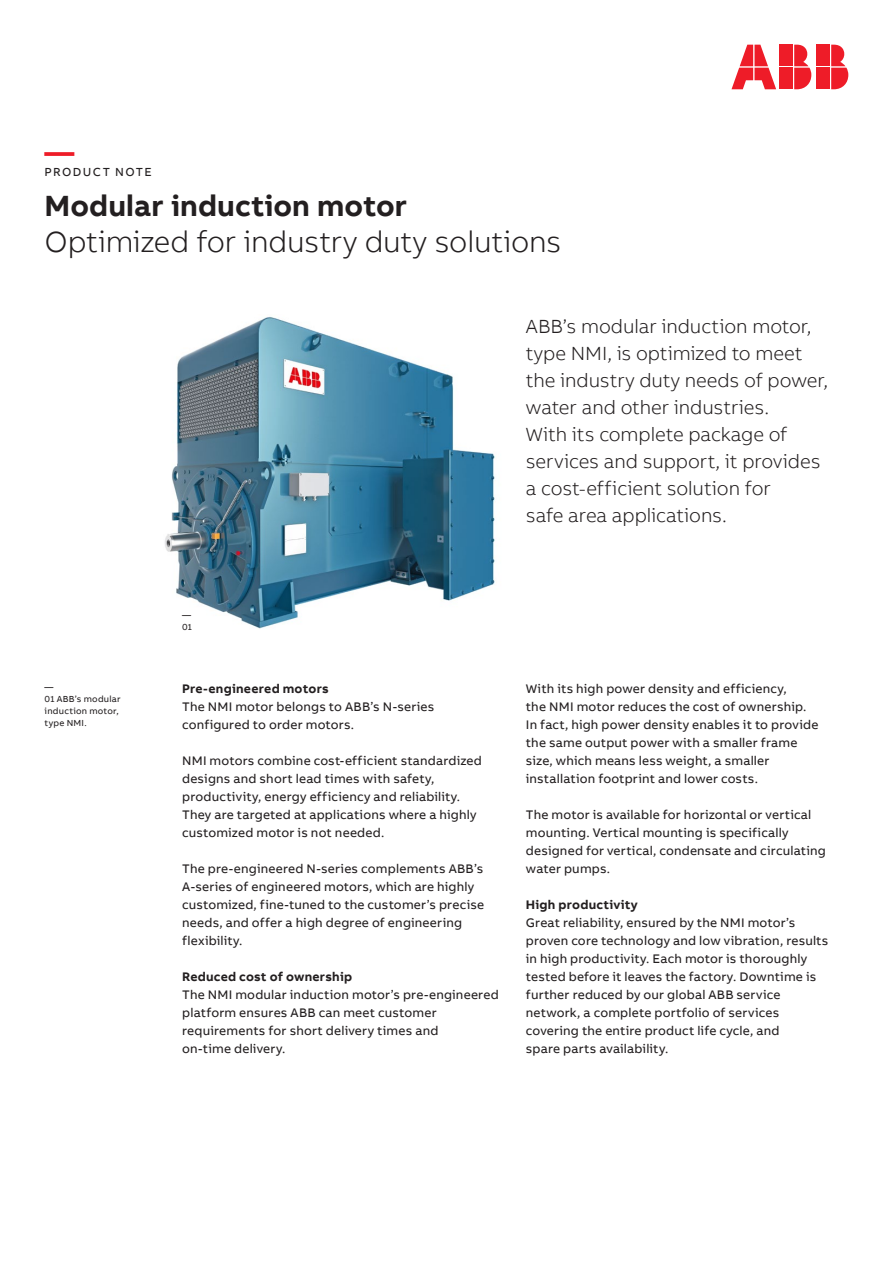
<style>
.page{position:relative;width:893px;height:1263px;background:#fff}
.page>*{position:absolute;margin:0;border:0;box-sizing:border-box;transform-origin:0 0}
.t1{font:300 30px "AB Bvoice";letter-spacing:-.01em;color:#231f20}
.t2{font:700 30px "AB Bvoice";letter-spacing:.005em;color:#231f20}
.t3{font:700 30px "AB Bvoice";color:#ee1c28}
.t4{font:300 19.5px/27px "AB Bvoice";letter-spacing:-.005em;color:#231f20}
.t5{font:12.75px/18px "AB Bvoice";letter-spacing:.015em;color:#231f20}
.t6{font:700 12.75px "AB Bvoice";letter-spacing:.02em;color:#231f20}
.t7{font:12px "AB Bvoice";letter-spacing:.12em;color:#231f20}
.t8{font:9px/12px "AB Bvoice";letter-spacing:.025em;color:#231f20}
</style>
<div class="page">
<img style="left:165px;top:317px;width:330px;height:312px">
<div style="left:817px;top:45px;width:13px;height:21px;background:#ee1c28"></div>
<div style="left:817px;top:68px;width:13px;height:21px;background:#ee1c28"></div>
<svg style="left:831px;top:45px;width:17px;height:44px"></svg>
<svg style="left:731px;top:45px;width:45px;height:44px"></svg>
<div style="left:780px;top:45px;width:13px;height:21px;background:#ee1c28"></div>
<div style="left:780px;top:68px;width:13px;height:21px;background:#ee1c28"></div>
<svg style="left:794px;top:45px;width:17px;height:44px"></svg>
<h1 class="t3" style="left:45px;top:132px;width:31px">—</h1>
<p class="t7" style="left:45px;top:165px;width:109px">PRODUCT NOTE</p>
<h1 class="t2" style="left:45px;top:186px;width:364px">Modular induction motor</h1>
<h1 class="t1" style="left:45px;top:224px;width:518px">Optimized for industry duty solutions</h1>
<p class="t8" style="left:45px;top:681px;width:78px">—<br>01 ABB’s modular induction motor, type NMI.</p>
<p class="t4" style="left:526px;top:313px;width:304px">ABB’s modular induction motor, type NMI, is optimized to meet the industry duty needs of power, water and other industries.<br>With its complete package of services and support, it provides a cost-efficient solution for<br>safe area applications.</p>
<p class="t8" style="left:182px;top:609px;width:11px">—<br>01</p>
<p class="t6" style="left:182px;top:680px;width:148px">Pre-engineered motors</p>
<p class="t5" style="left:182px;top:697px;width:254px">The NMI motor belongs to ABB’s N-series configured to order motors.</p>
<p class="t5" style="left:182px;top:751px;width:301px">NMI motors combine cost-efficient standardized designs and short lead times with safety, productivity, energy efficiency and reliability.<br>They are targeted at applications where a highly customized motor is not needed.</p>
<p class="t5" style="left:182px;top:859px;width:303px">The pre-engineered N-series complements ABB’s A-series of engineered motors, which are highly customized, fine-tuned to the customer’s precise needs, and offer a high degree of engineering flexibility.</p>
<p class="t6" style="left:182px;top:968px;width:172px">Reduced cost of ownership</p>
<p class="t5" style="left:182px;top:985px;width:318px">The NMI modular induction motor’s pre-engineered platform ensures ABB can meet customer requirements for short delivery times and<br>on-time delivery.</p>
<p class="t5" style="left:526px;top:679px;width:294px">With its high power density and efficiency,<br>the NMI motor reduces the cost of ownership.<br>In fact, high power density enables it to provide the same output power with a smaller frame size, which means less weight, a smaller installation footprint and lower costs.</p>
<p class="t5" style="left:526px;top:805px;width:301px">The motor is available for horizontal or vertical mounting. Vertical mounting is specifically designed for vertical, condensate and circulating water pumps.</p>
<p class="t6" style="left:526px;top:896px;width:114px">High productivity</p>
<p class="t5" style="left:526px;top:914px;width:304px">Great reliability, ensured by the NMI motor’s proven core technology and low vibration, results in high productivity. Each motor is thoroughly tested before it leaves the factory. Downtime is further reduced by our global ABB service network, a complete portfolio of services covering the entire product life cycle, and<br>spare parts availability.</p>
</div>
